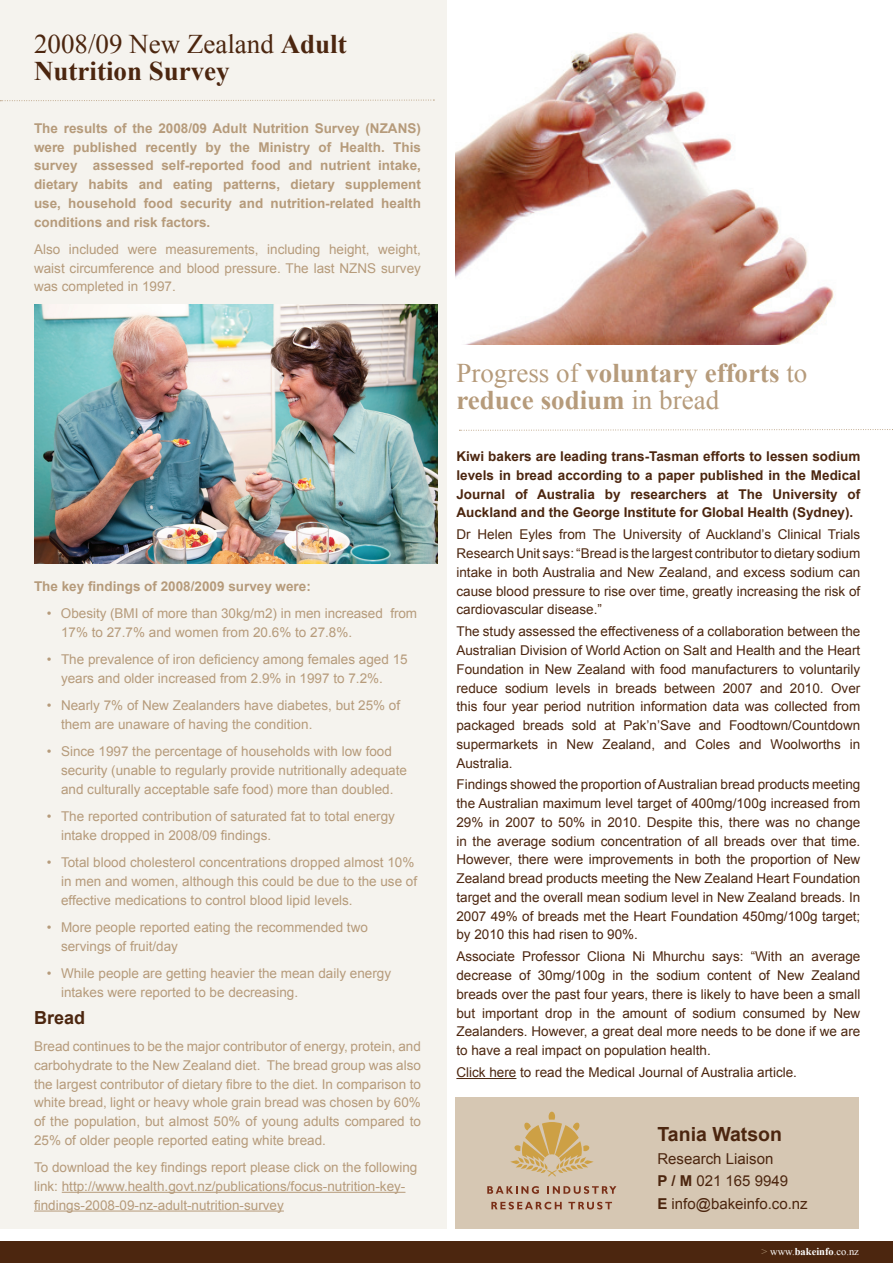
<style>
.page{position:relative;width:893px;height:1263px;background:#fff}
.page>*{position:absolute;margin:0;border:0;box-sizing:border-box;transform-origin:0 0}
.t1{font:700 27px/27px "Times New Roman";color:#b69b7b}
.t2{font:700 27px/27px "Times New Roman";color:#4c260f}
.t3{font:700 19.5px "Arial";color:#4c260f}
.t4{font:700 18px "Arial";color:#4c260f}
.t5{font:15px/22.5px "Arial";color:#4c260f}
.t6{font:13.5px/18.8px "Arial";color:#4c260f;text-align:justify}
.t7{font:13.5px/18.8px "Arial";color:#b69b7b}
.t8{font:700 13.5px/18.8px "Arial";color:#b69b7b;text-align:justify}
.t9{font:700 13.5px/18.8px "Arial";color:#4c260f;text-align:justify}
.t10{font:10.5px "Times New Roman";color:#fff}
.s1{font-weight:400}
.s2{font-weight:700}
.s3{color:#b69b7b}
</style>
<div class="page">
<div style="left:0;top:0;width:446px;height:1229px;background:#f5f3ee"></div>
<hr style="left:62px;top:1192px;width:343px;height:1px;background:#b69b7b">
<hr style="left:34px;top:1211px;width:250px;height:1px;background:#b69b7b">
<svg style="left:0;top:99px;width:434px;height:2px"></svg>
<div style="left:0;top:1242px;width:893px;height:21px;background:#4c260f"></div>
<div style="left:455px;top:1097px;width:404px;height:132px;background:#d6c7b3"></div>
<svg style="left:510px;top:1112px;width:84px;height:65px"></svg>
<svg style="left:491px;top:1202px;width:71px;height:7px"></svg>
<svg style="left:568px;top:1202px;width:44px;height:7px"></svg>
<svg style="left:487px;top:1186px;width:52px;height:8px"></svg>
<svg style="left:547px;top:1186px;width:69px;height:8px"></svg>
<svg style="left:459px;top:429px;width:434px;height:2px"></svg>
<img style="left:34px;top:304px;width:404px;height:259px">
<img style="left:455px;top:33px;width:379px;height:311px">
<hr style="left:456px;top:1078px;width:60px;height:1px;background:#4c260f">
<h1 class="t2" style="left:34px;top:30px;width:314px"><span class="s1">2008/09 New Zealand</span> Adult<br>Nutrition Survey</h1>
<p class="t8" style="left:34px;top:119px;width:388px">The results of the 2008/09 Adult Nutrition Survey (NZANS) were published recently by the Ministry of Health. This survey assessed self-reported food and nutrient intake, dietary habits and eating patterns, dietary supplement use, household food security and nutrition-related health conditions and risk factors.</p>
<p class="t7" style="left:34px;top:240px;width:388px;text-align:justify">Also included were measurements, including height, weight, waist circumference and blood pressure. The last NZNS survey was completed in 1997.</p>
<p class="t8" style="left:34px;top:577px;width:278px">The key findings of 2008/2009 survey were:</p>
<p class="t7" style="left:61px;top:604px;width:358px;text-indent:-14px">• Obesity (BMI of more than 30kg/m2) in men increased from<br>17% to 27.7% and women from 20.6% to 27.8%.</p>
<p class="t7" style="left:61px;top:650px;width:348px;text-indent:-14px">• The prevalence of iron deficiency among females aged 15 years and older increased from 2.9% in 1997 to 7.2%.</p>
<p class="t7" style="left:61px;top:696px;width:341px;text-indent:-14px">• Nearly 7% of New Zealanders have diabetes, but 25% of them are unaware of having the condition.</p>
<p class="t7" style="left:61px;top:742px;width:347px;text-indent:-14px">• Since 1997 the percentage of households with low food security (unable to regularly provide nutritionally adequate and culturally acceptable safe food) more than doubled.</p>
<p class="t7" style="left:61px;top:807px;width:335px;text-indent:-14px">• The reported contribution of saturated fat to total energy intake dropped in 2008/09 findings.</p>
<p class="t7" style="left:61px;top:853px;width:358px;text-indent:-14px">• Total blood cholesterol concentrations dropped almost 10% in men and women, although this could be due to the use of effective medications to control blood lipid levels.</p>
<p class="t7" style="left:61px;top:918px;width:308px;text-indent:-14px">• More people reported eating the recommended two servings of fruit/day</p>
<p class="t7" style="left:61px;top:964px;width:332px;text-indent:-14px">• While people are getting heavier the mean daily energy intakes were reported to be decreasing.</p>
<h3 class="t4" style="left:34px;top:1008px;width:53px">Bread</h3>
<p class="t7" style="left:34px;top:1037px;width:388px;text-align:justify">Bread continues to be the major contributor of energy, protein, and carbohydrate to the New Zealand diet. The bread group was also the largest contributor of dietary fibre to the diet. In comparison to white bread, light or heavy whole grain bread was chosen by 60% of the population, but almost 50% of young adults compared to 25% of older people reported eating white bread.</p>
<p class="t7" style="left:34px;top:1158px;width:385px">To download the key findings report please click on the following link: http://www.health.govt.nz/publications/focus-nutrition-key&shy;findings-2008-09-nz-adult-nutrition-survey</p>
<h1 class="t1" style="left:456px;top:360px;width:352px"><span class="s1">Progress of</span> voluntary efforts <span class="s1">to </span>reduce sodium <span class="s1">in bread</span></h1>
<p class="t9" style="left:456px;top:447px;width:405px">Kiwi bakers are leading trans-Tasman efforts to lessen sodium levels in bread according to a paper published in the Medical Journal of Australia by researchers at The University of Auckland and the George Institute for Global Health (Sydney).</p>
<p class="t6" style="left:456px;top:525px;width:405px">Dr Helen Eyles from The University of Auckland’s Clinical Trials Research Unit says: “Bread is the largest contributor to dietary sodium intake in both Australia and New Zealand, and excess sodium can cause blood pressure to rise over time, greatly increasing the risk of cardiovascular disease.”</p>
<p class="t6" style="left:456px;top:622px;width:405px">The study assessed the effectiveness of a collaboration between the Australian Division of World Action on Salt and Health and the Heart Foundation in New Zealand with food manufacturers to voluntarily reduce sodium levels in breads between 2007 and 2010. Over this four year period nutrition information data was collected from packaged breads sold at Pak’n’Save and Foodtown/Countdown supermarkets in New Zealand, and Coles and Woolworths in Australia.</p>
<p class="t6" style="left:456px;top:775px;width:405px">Findings showed the proportion of Australian bread products meeting the Australian maximum level target of 400mg/100g increased from 29% in 2007 to 50% in 2010. Despite this, there was no change in the average sodium concentration of all breads over that time.<br>However, there were improvements in both the proportion of New Zealand bread products meeting the New Zealand Heart Foundation target and the overall mean sodium level in New Zealand breads. In 2007 49% of breads met the Heart Foundation 450mg/100g target; by 2010 this had risen to 90%.</p>
<p class="t6" style="left:456px;top:947px;width:405px">Associate Professor Cliona Ni Mhurchu says: “With an average decrease of 30mg/100g in the sodium content of New Zealand breads over the past four years, there is likely to have been a small but important drop in the amount of sodium consumed by New Zealanders. However, a great deal more needs to be done if we are to have a real impact on population health.</p>
<p class="t6" style="left:456px;top:1063px;width:342px">Click here to read the Medical Journal of Australia article.</p>
<h2 class="t3" style="left:657px;top:1124px;width:126px">Tania Watson</h2>
<p class="t5" style="left:657px;top:1147px;width:152px">Research Liaison<br><span class="s2">P / M</span> 021 165 9949<br><span class="s2">E</span> info@bakeinfo.co.nz</p>
<p class="t10" style="left:761px;top:1246px;width:99px"><span class="s3">&gt;</span> www.<span class="s2">bakeinfo</span>.co.nz</p>
</div>
